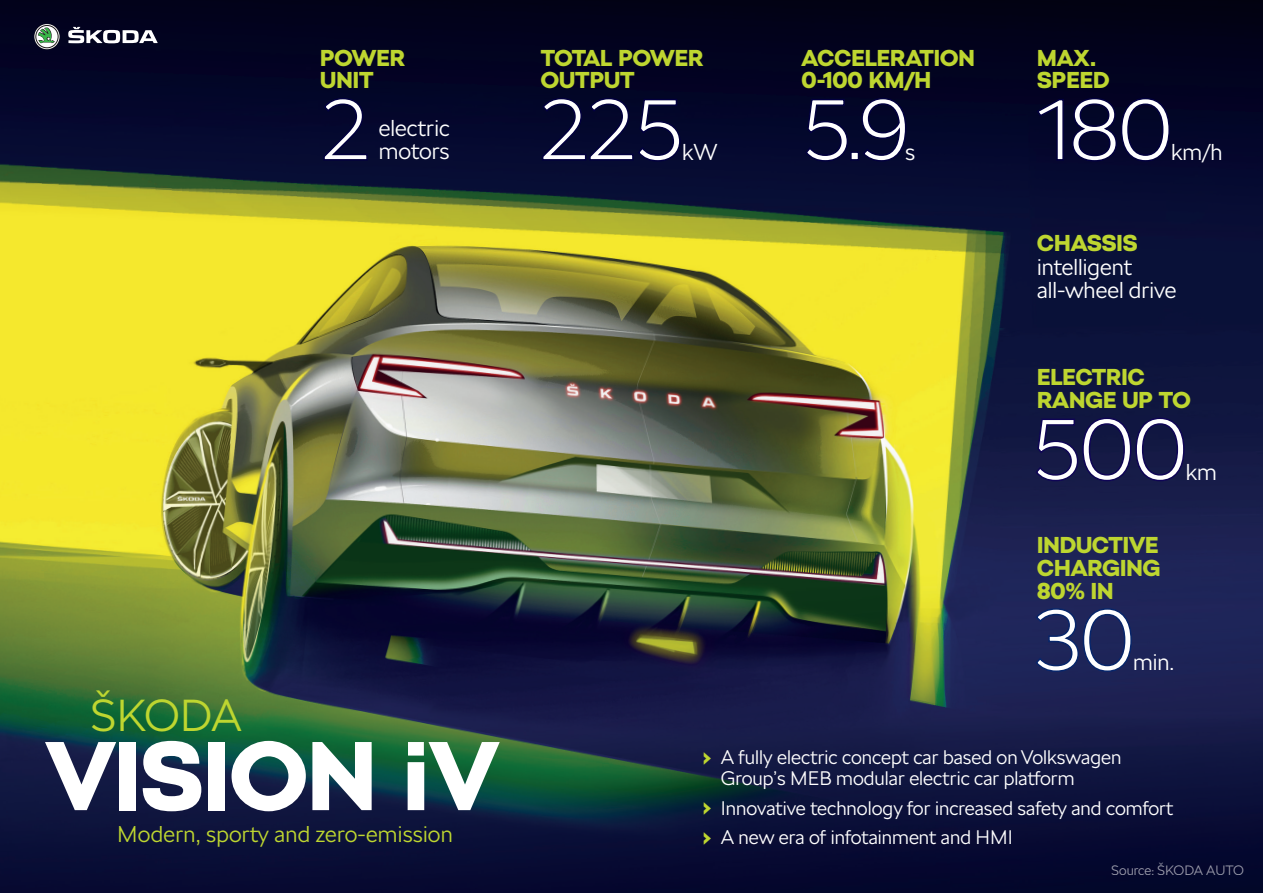
<style>
.page{position:relative;width:1263px;height:893px;background:#fff}
.page>*{position:absolute;margin:0;border:0;box-sizing:border-box;transform-origin:0 0}
.t1{font:900 96.75px "SKODA Next";color:#fff}
.t2{font:300 85.65px "SKODA Next";letter-spacing:-.02em;color:#fff}
.t3{font:300 44.55px "SKODA Next";letter-spacing:-.01em;color:#bed630}
.t4{font:900 22.8px/22.8px "SKODA Next";color:#bed630}
.t5{font:300 22.8px/22.8px "SKODA Next";color:#fff}
.t6{font:300 22.65px "SKODA Next";letter-spacing:.01em;color:#bed630}
.t7{font:300 19.5px/21px "SKODA Next";color:#fff}
.t8{font:300 13.5px "SKODA Next";letter-spacing:-.005em;color:#fff}
.s1{font-weight:900;font-size:24px;color:#bed630}
</style>
<div class="page">
<img style="left:0;top:0;width:1263px;height:893px">
<svg style="left:68px;top:27px;width:90px;height:16px"></svg>
<svg style="left:34px;top:24px;width:26px;height:26px"></svg>
<svg style="left:34px;top:24px;width:26px;height:25px"></svg>
<svg style="left:35px;top:25px;width:24px;height:23px"></svg>
<svg style="left:36px;top:26px;width:22px;height:21px"></svg>
<svg style="left:38px;top:28px;width:17px;height:15px"></svg>
<svg style="left:541px;top:97px;width:140px;height:65px;background:#03062f"></svg>
<svg style="left:1036px;top:98px;width:29px;height:63px;background:#03042c"></svg>
<svg style="left:1071px;top:97px;width:100px;height:65px;background:#03042c"></svg>
<svg style="left:1034px;top:417px;width:151px;height:65px;background:#121546"></svg>
<svg style="left:1034px;top:607px;width:99px;height:66px;background:#1a245b"></svg>
<svg style="left:804px;top:98px;width:45px;height:64px;background:#03062e"></svg>
<div style="left:850px;top:151px;width:9px;height:10px;border:2px solid #02003e"></div>
<svg style="left:861px;top:97px;width:46px;height:65px;background:#02052e"></svg>
<svg style="left:322px;top:97px;width:46px;height:64px;background:#040630"></svg>
<p class="t4" style="left:320px;top:46px;width:86px">POWER<br>UNIT</p>
<p class="t5" style="left:379px;top:117px;width:72px">electric motors</p>
<h2 class="t2" style="left:320px;top:80px;width:52px">2</h2>
<h3 class="t3" style="left:90px;top:689px;width:153px">ŠKODA</h3>
<h1 class="t1" style="left:47px;top:718px;width:452px">VISION iV</h1>
<p class="t6" style="left:117px;top:821px;width:337px">Modern, sporty and zero-emission</p>
<p class="t4" style="left:541px;top:46px;width:164px">TOTAL POWER<br>OUTPUT</p>
<p class="t4" style="left:801px;top:46px;width:175px">ACCELERATION<br>0-100 KM/H</p>
<p class="t4" style="left:1037px;top:46px;width:74px">MAX.<br>SPEED</p>
<h2 class="t2" style="left:539px;top:80px;width:147px">225</h2>
<p class="t5" style="left:682px;top:141px;width:37px">kW</p>
<h2 class="t2" style="left:801px;top:80px;width:109px">5.9</h2>
<p class="t5" style="left:905px;top:141px;width:12px">s</p>
<h2 class="t2" style="left:1037px;top:80px;width:137px">180</h2>
<p class="t5" style="left:1171px;top:141px;width:53px">km/h</p>
<p class="t4" style="left:1037px;top:232px;width:102px">CHASSIS</p>
<p class="t5" style="left:1037px;top:256px;width:141px">intelligent all-wheel drive</p>
<p class="t4" style="left:1037px;top:366px;width:155px">ELECTRIC<br>RANGE UP TO</p>
<h2 class="t2" style="left:1032px;top:400px;width:157px">500</h2>
<p class="t5" style="left:1186px;top:460px;width:33px">km</p>
<p class="t4" style="left:1037px;top:534px;width:125px;text-align:justify">INDUCTIVE CHARGING 80% IN</p>
<h2 class="t2" style="left:1033px;top:590px;width:103px">30</h2>
<p class="t5" style="left:1133px;top:651px;width:43px">min.</p>
<p class="t7" style="left:721px;top:747px;width:402px;text-indent:-18px"><span class="s1">•</span> A fully electric concept car based on Volkswagen<br>Group’s MEB modular electric car platform</p>
<p class="t7" style="left:703px;top:798px;width:472px"><span class="s1">•</span> Innovative technology for increased safety and comfort</p>
<p class="t7" style="left:703px;top:827px;width:311px"><span class="s1">•</span> A new era of infotainment and HMI</p>
<p class="t8" style="left:1111px;top:862px;width:134px">Source: ŠKODA AUTO</p>
</div>
